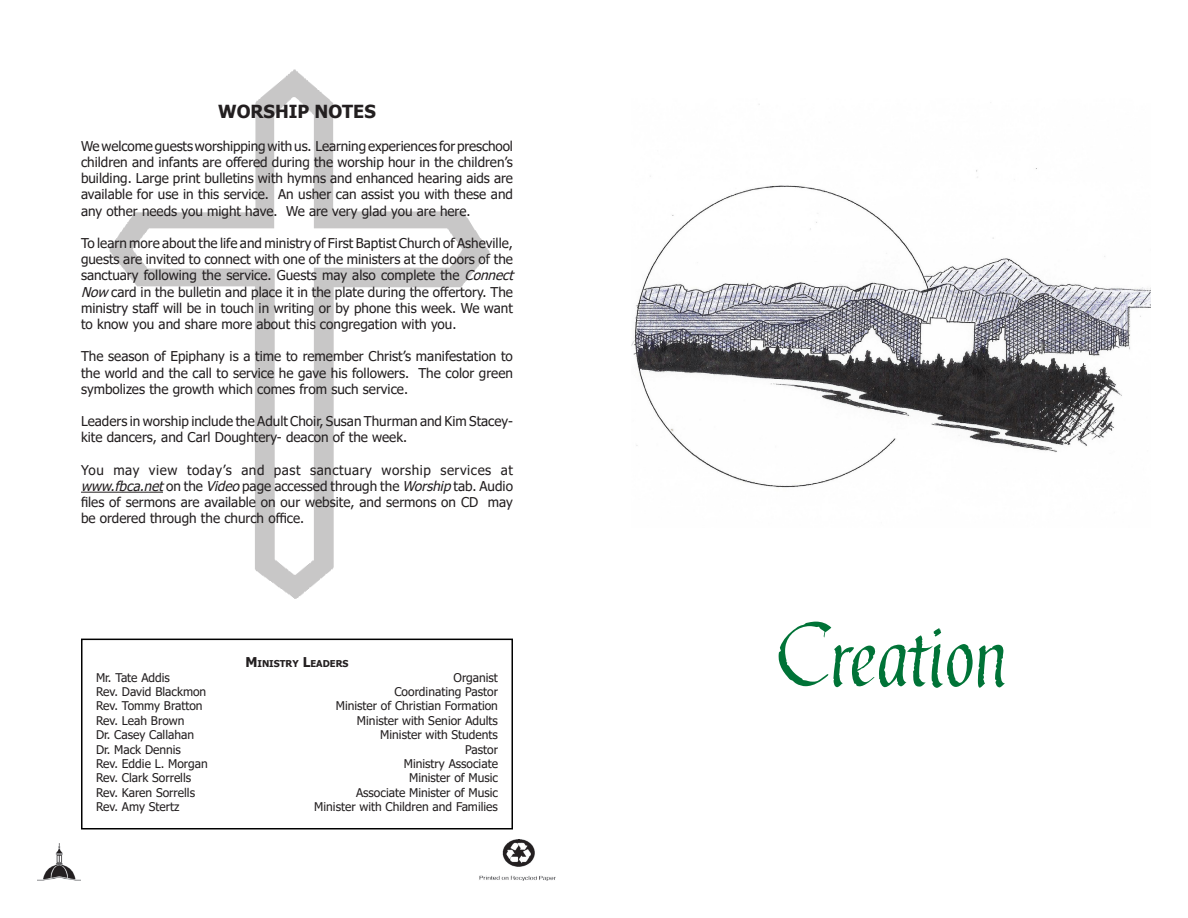
<style>
.page{position:relative;width:1188px;height:918px;background:#fff}
.page>*{position:absolute;margin:0;border:0;box-sizing:border-box;transform-origin:0 0}
.t1{font:108px "Gothic Ultra OT";color:#007337}
.t2{font:700 18px "Tahoma";color:#231f20}
.t3{font:13.5px/16.2px "Tahoma";color:#231f20;text-align:justify}
.t4{font:12px "Tahoma";color:#231f20}
.t5{font:700 9.45px "Tahoma";color:#231f20}
.s1{font-style:italic}
.s2{font-size:13.5px}
</style>
<div class="page">
<img style="left:109px;top:69px;width:381px;height:530px">
<img style="left:479px;top:840px;width:77px;height:40px">
<hr style="left:81px;top:492px;width:82px;height:1px;background:#231f20">
<div style="left:81px;top:639px;width:432px;height:191px;border:2px solid #000"></div>
<img style="left:38px;top:844px;width:43px;height:36px">
<img style="left:632px;top:104px;width:518px;height:384px">
<p class="t2" style="left:218px;top:99px;width:159px">WORSHIP NOTES</p>
<p class="t3" style="left:81px;top:139px;width:434px">We welcome guests worshipping with us. Learning experiences for preschool children and infants are offered during the worship hour in the children’s building. Large print bulletins with hymns and enhanced hearing aids are available for use in this service. An usher can assist you with these and any other needs you might have. We are very glad you are here.</p>
<p class="t3" style="left:81px;top:236px;width:439px;text-align:left">To learn more about the life and ministry of First Baptist Church of Asheville, guests are invited to connect with one of the ministers at the doors of the sanctuary following the service. Guests may also complete the <span class="s1">Connect Now</span> card in the bulletin and place it in the plate during the offertory. The ministry staff will be in touch in writing or by phone this week. We want to know you and share more about this congregation with you.</p>
<p class="t3" style="left:81px;top:349px;width:433px">The season of Epiphany is a time to remember Christ’s manifestation to the world and the call to service he gave his followers. The color green symbolizes the growth which comes from such service.</p>
<p class="t3" style="left:81px;top:414px;width:433px">Leaders in worship include the Adult Choir, Susan Thurman and Kim Stacey&shy;kite dancers, and Carl Doughtery- deacon of the week.</p>
<p class="t3" style="left:81px;top:463px;width:434px">You may view today’s and past sanctuary worship services at <span class="s1">www.fbca.net</span>on the <span class="s1">Video</span>page accessed through the <span class="s1">Worship</span>tab. Audio files of sermons are available on our website, and sermons on CD may be ordered through the church office.</p>
<p class="t5" style="left:245px;top:657px;width:105px"><span class="s2">M</span>INISTRY <span class="s2">L</span>EADERS</p>
<p class="t4" style="left:96px;top:669px;width:75px">Mr. Tate Addis</p>
<p class="t4" style="left:454px;top:669px;width:46px">Organist</p>
<p class="t4" style="left:96px;top:684px;width:112px">Rev. David Blackmon</p>
<p class="t4" style="left:394px;top:684px;width:105px">Coordinating Pastor</p>
<p class="t4" style="left:96px;top:698px;width:108px">Rev. Tommy Bratton</p>
<p class="t4" style="left:336px;top:698px;width:164px">Minister of Christian Formation</p>
<p class="t4" style="left:96px;top:712px;width:90px">Rev. Leah Brown</p>
<p class="t4" style="left:357px;top:712px;width:143px">Minister with Senior Adults</p>
<p class="t4" style="left:96px;top:727px;width:100px">Dr. Casey Callahan</p>
<p class="t4" style="left:380px;top:727px;width:119px">Minister with Students</p>
<p class="t4" style="left:96px;top:741px;width:86px">Dr. Mack Dennis</p>
<p class="t4" style="left:465px;top:741px;width:34px">Pastor</p>
<p class="t4" style="left:96px;top:756px;width:113px">Rev. Eddie L. Morgan</p>
<p class="t4" style="left:404px;top:756px;width:96px">Ministry Associate</p>
<p class="t4" style="left:96px;top:770px;width:97px">Rev. Clark Sorrells</p>
<p class="t4" style="left:409px;top:770px;width:90px">Minister of Music</p>
<p class="t4" style="left:96px;top:784px;width:101px">Rev. Karen Sorrells</p>
<p class="t4" style="left:356px;top:784px;width:143px">Associate Minister of Music</p>
<p class="t4" style="left:96px;top:799px;width:85px">Rev. Amy Stertz</p>
<p class="t4" style="left:314px;top:799px;width:185px">Minister with Children and Families</p>
<p class="t1" style="left:776px;top:606px;width:232px">Creation</p>
</div>
